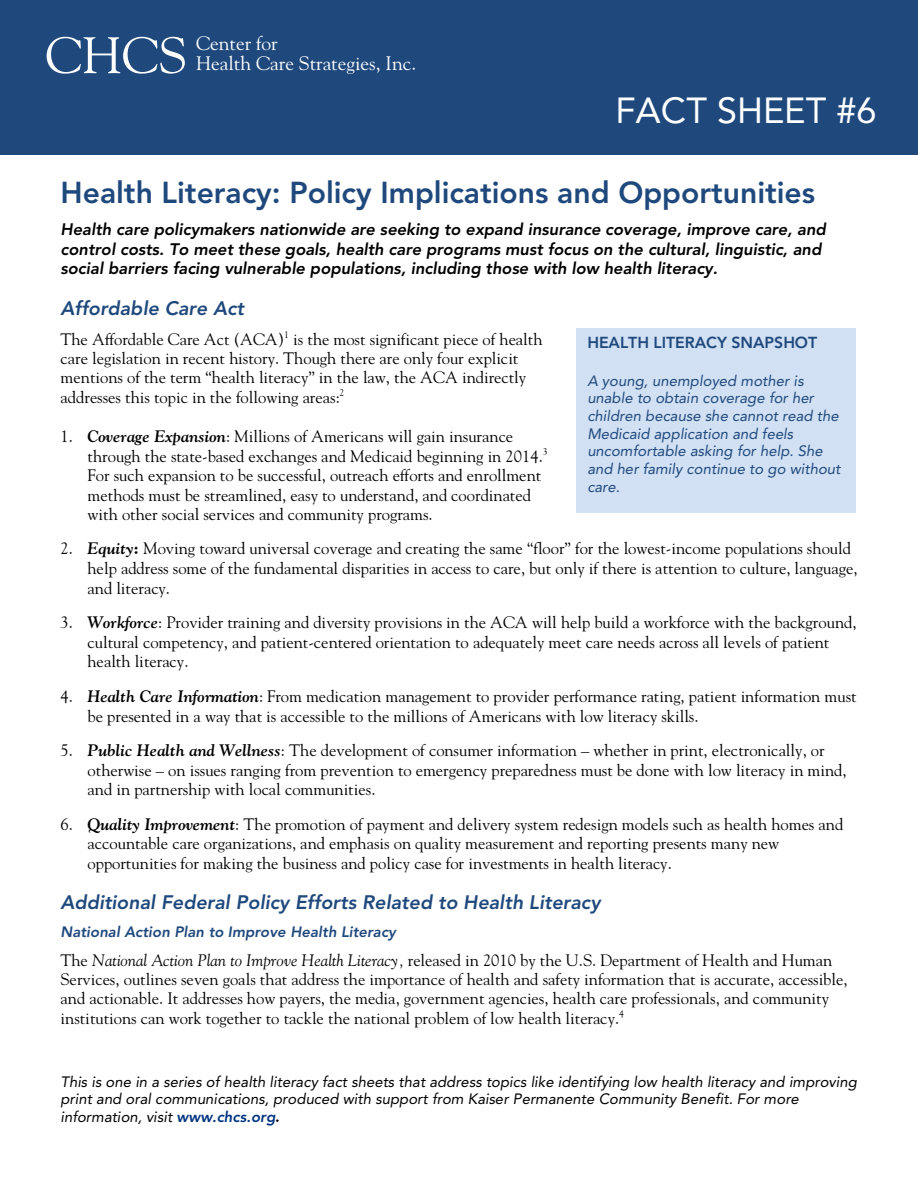
<style>
.page{position:relative;width:918px;height:1188px;background:#fff}
.page>*{position:absolute;margin:0;border:0;box-sizing:border-box;transform-origin:0 0}
.t1{font:51px "Goudy";color:#fff}
.t2{font:36px "Avenir";color:#fff}
.t3{font:800 30px "Avenir";color:#1f497d}
.t4{font:italic 800 19.5px "Avenir";color:#1f497d}
.t5{font:19.5px/20.4px "Goudy";color:#fff}
.t6{font:16.5px/19.5px "Goudy";color:#000}
.t7{font:italic 800 16.5px/19.6px "Avenir";color:#000}
.t8{font:800 15.9px "Avenir";letter-spacing:-.005em;color:#1f497d}
.t9{font:italic 15px/17.7px "Avenir";color:#000}
.t10{font:italic 15px/17.7px "Avenir";color:#1f497d}
.t11{font:italic 800 15px "Avenir";letter-spacing:.005em;color:#1f497d}
.s1{font-weight:700;font-style:italic}
.s2{font-weight:700}
.s3{font-style:italic}
.s4{font-weight:800;color:#003480}
.s5{font-family:"Goudy";font-weight:700;font-style:normal}
</style>
<div class="page">
<div style="left:0;top:0;width:918px;height:155px;background:#1f497d"></div>
<div style="left:576px;top:328px;width:280px;height:185px;background:#d1e0f3"></div>
<h1 class="t1" style="left:45px;top:35px;width:143px">CHCS</h1>
<p class="t5" style="left:196px;top:35px;width:222px">Center for<br>Health Care Strategies, Inc.</p>
<h2 class="t2" style="left:616px;top:96px;width:262px">FACT SHEET #6</h2>
<h1 class="t3" style="left:60px;top:180px;width:756px">Health Literacy: Policy Implications and Opportunities</h1>
<p class="t7" style="left:60px;top:221px;width:767px">Health care policymakers nationwide are seeking to expand insurance coverage, improve care, and control costs. To meet these goals, health care programs must focus on the cultural, linguistic, and social barriers facing vulnerable populations, including those with low health literacy.</p>
<p class="t4" style="left:60px;top:300px;width:185px">Affordable Care Act</p>
<p class="t6" style="left:60px;top:330px;width:484px">The Affordable Care Act (ACA)<sup>1</sup> is the most significant piece of health care legislation in recent history. Though there are only four explicit mentions of the term “health literacy” in the law, the ACA indirectly addresses this topic in the following areas:<sup>2</sup></p>
<p class="t6" style="left:87px;top:427px;width:462px;text-indent:-27px">1. <span class="s1">Coverage Expansion</span>: Millions of Americans will gain insurance through the state-based exchanges and Medicaid beginning in 2014.<sup>3<br></sup>For such expansion to be successful, outreach efforts and enrollment methods must be streamlined, easy to understand, and coordinated with other social services and community programs.</p>
<p class="t6" style="left:87px;top:540px;width:772px;text-indent:-27px">2. <span class="s1">Equity</span><span class="s2">:</span> Moving toward universal coverage and creating the same “floor” for the lowest-income populations should help address some of the fundamental disparities in access to care, but only if there is attention to culture, language, and literacy.</p>
<p class="t6" style="left:87px;top:614px;width:771px;text-indent:-27px">3. <span class="s1">Workforce</span>: Provider training and diversity provisions in the ACA will help build a workforce with the background, cultural competency, and patient-centered orientation to adequately meet care needs across all levels of patient health literacy.</p>
<p class="t6" style="left:87px;top:687px;width:771px;text-indent:-27px">4. <span class="s1">Health Care Information</span>: From medication management to provider performance rating, patient information must be presented in a way that is accessible to the millions of Americans with low literacy skills.</p>
<p class="t6" style="left:87px;top:742px;width:761px;text-indent:-27px">5. <span class="s1">Public Health and Wellness</span>: The development of consumer information – whether in print, electronically, or otherwise – on issues ranging from prevention to emergency preparedness must be done with low literacy in mind, and in partnership with local communities.</p>
<p class="t6" style="left:87px;top:816px;width:757px;text-indent:-27px">6. <span class="s1">Quality Improvement</span>: The promotion of payment and delivery system redesign models such as health homes and accountable care organizations, and emphasis on quality measurement and reporting presents many new opportunities for making the business and policy case for investments in health literacy.</p>
<p class="t4" style="left:60px;top:894px;width:541px">Additional Federal Policy Efforts Related to Health Literacy</p>
<h3 class="t11" style="left:60px;top:925px;width:337px">National Action Plan to Improve Health Literacy</h3>
<p class="t6" style="left:60px;top:951px;width:789px">The <span class="s3">National Action Plan to Improve Health Literacy,</span> released in 2010 by the U.S. Department of Health and Human Services, outlines seven goals that address the importance of health and safety information that is accurate, accessible, and actionable. It addresses how payers, the media, government agencies, health care professionals, and community institutions can work together to tackle the national problem of low health literacy.<sup>4</sup></p>
<p class="t8" style="left:587px;top:336px;width:231px">HEALTH LITERACY SNAPSHOT</p>
<p class="t10" style="left:587px;top:373px;width:255px">A young, unemployed mother is unable to obtain coverage for her children because she cannot read the<br>Medicaid application and feels uncomfortable asking for help. She and her family continue to go without care.</p>
<p class="t9" style="left:60px;top:1074px;width:798px">This is one in a series of health literacy fact sheets that address topics like identifying low health literacy and improving print and oral communications, produced with support from Kaiser Permanente Community Benefit. For more information, visit <span class="s4">www.chcs.org</span><span class="s5">.</span></p>
</div>
